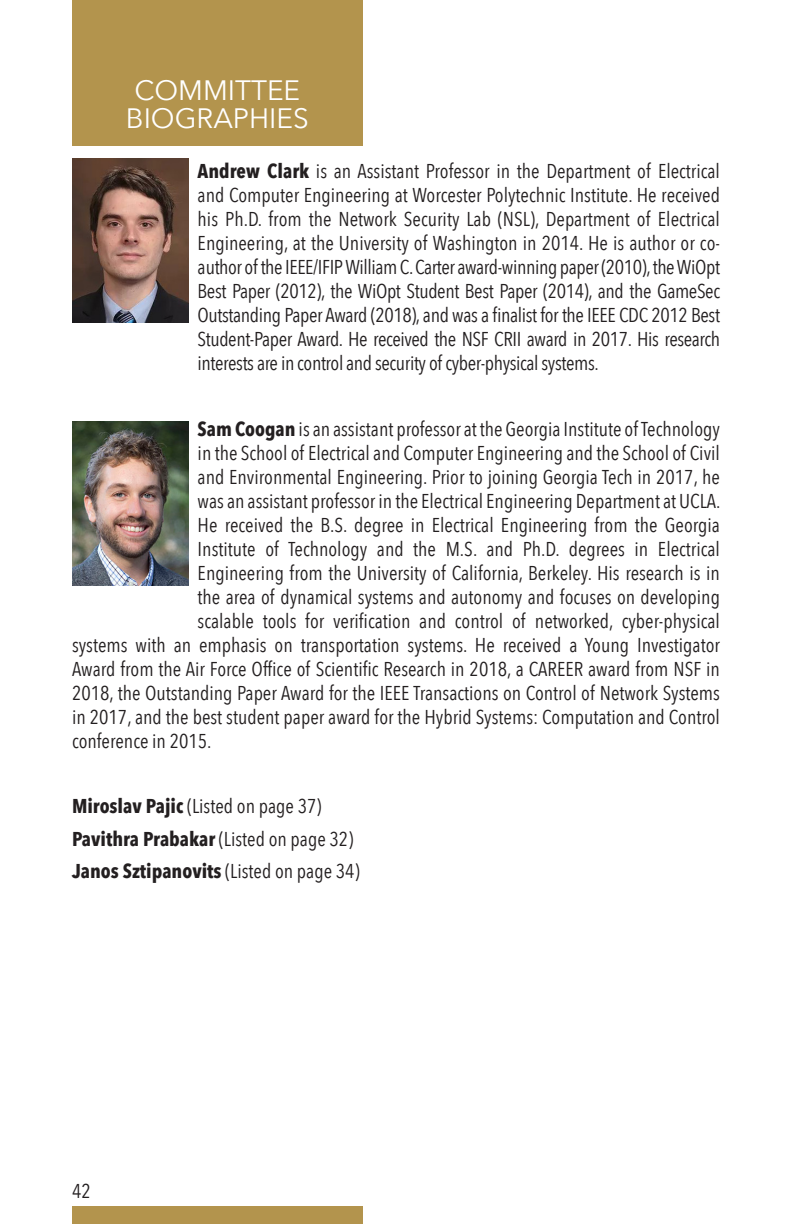
<style>
.page{position:relative;width:792px;height:1224px;background:#fff}
.page>*{position:absolute;margin:0;border:0;box-sizing:border-box;transform-origin:0 0}
._2nd_Header{font:28px "Avenir Next";color:#fff}
.t1{font:20px/24px "Avenir Next Condensed";color:#231f20;text-align:justify}
.t2{font:700 20px "Avenir Next Condensed";color:#231f20}
.s1{font-weight:700}
.s2{font-weight:400}
</style>
<div class="page">
<div style="left:72px;top:0;width:291px;height:145px;background:#b3944d"></div>
<div style="left:72px;top:1207px;width:291px;height:17px;background:#b3944d"></div>
<img style="left:72px;top:158px;width:117px;height:164px">
<img style="left:72px;top:422px;width:117px;height:164px">
<p class="_2nd_Header" style="left:135px;top:67px;width:167px">COMMITTEE</p>
<p class="_2nd_Header" style="left:126px;top:95px;width:185px">BIOGRAPHIES</p>
<h1 class="_2nd_Header" style="left:158px;top:67px;width:121px">SPEAKER</h1>
<p class="t1" style="left:198px;top:159px;width:524px"><span class="s1">Andrew Clark</span> is an Assistant Professor in the Department of Electrical and Computer Engineering at Worcester Polytechnic Institute. He received his Ph.D. from the Network Security Lab (NSL), Department of Electrical Engineering, at the University of Washington in 2014. He is author or co&shy;author of the IEEE/IFIP William C. Carter award-winning paper (2010), the WiOpt Best Paper (2012), the WiOpt Student Best Paper (2014), and the GameSec Outstanding Paper Award (2018), and was a finalist for the IEEE CDC 2012 Best Student-Paper Award. He received the NSF CRII award in 2017. His research interests are in control and security of cyber-physical systems.</p>
<p class="t1" style="left:198px;top:416px;width:524px"><span class="s1">Sam Coogan</span> is an assistant professor at the Georgia Institute of Technology</p>
<p class="t1" style="left:198px;top:440px;width:524px">in the School of Electrical and Computer Engineering and the School of Civil</p>
<p class="t1" style="left:198px;top:464px;width:524px">and Environmental Engineering. Prior to joining Georgia Tech in 2017, he</p>
<p class="t1" style="left:198px;top:488px;width:524px">was an assistant professor in the Electrical Engineering Department at UCLA.</p>
<p class="t1" style="left:198px;top:512px;width:524px">He received the B.S. degree in Electrical Engineering from the Georgia</p>
<p class="t1" style="left:198px;top:536px;width:524px">Institute of Technology and the M.S. and Ph.D. degrees in Electrical</p>
<p class="t1" style="left:198px;top:560px;width:524px">Engineering from the University of California, Berkeley. His research is in</p>
<p class="t1" style="left:198px;top:584px;width:524px">the area of dynamical systems and autonomy and focuses on developing</p>
<p class="t1" style="left:198px;top:608px;width:524px">scalable tools for verification and control of networked, cyber-physical</p>
<p class="t1" style="left:72px;top:632px;width:650px">systems with an emphasis on transportation systems. He received a Young Investigator</p>
<p class="t1" style="left:72px;top:656px;width:649px">Award from the Air Force Office of Scientific Research in 2018, a CAREER award from NSF in</p>
<p class="t1" style="left:72px;top:680px;width:649px">2018, the Outstanding Paper Award for the IEEE Transactions on Control of Network Systems</p>
<p class="t1" style="left:72px;top:704px;width:650px">in 2017, and the best student paper award for the Hybrid Systems: Computation and Control</p>
<p class="t1" style="left:72px;top:728px;width:141px">conference in 2015.</p>
<p class="t1" style="left:72px;top:793px;width:251px"><span class="s1">Miroslav Pajic</span> (Listed on page 37)</p>
<p class="t2" style="left:72px;top:826px;width:283px">Pavithra Prabakar <span class="s2">(Listed on page 32)</span></p>
<p class="t2" style="left:72px;top:859px;width:289px">Janos Sztipanovits <span class="s2">(Listed on page 34)</span></p>
<p class="t1" style="left:72px;top:1178px;width:20px">42</p>
</div>
